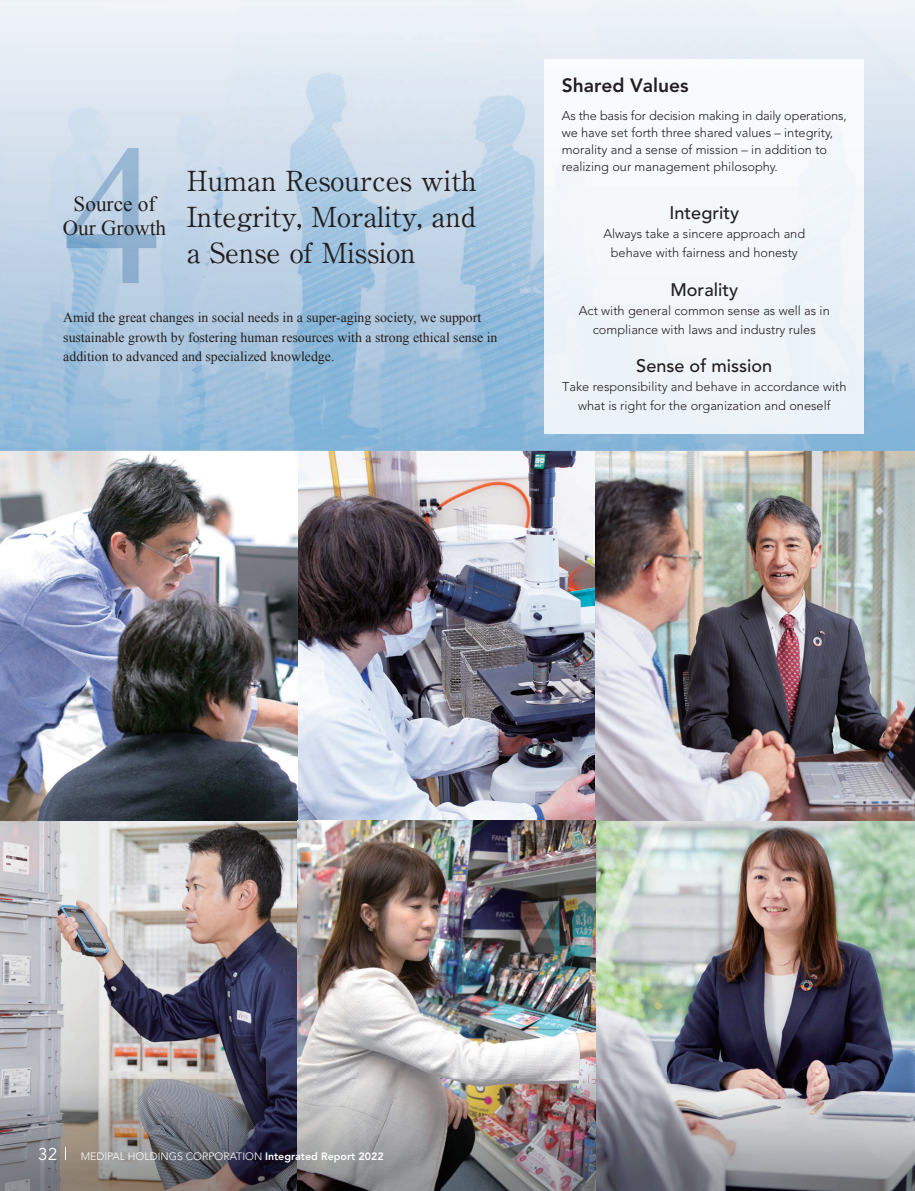
<style>
.page{position:relative;width:915px;height:1191px;background:#fff}
.page>*{position:absolute;margin:0;border:0;box-sizing:border-box;transform-origin:0 0}
.t1{font:27.6px/36.2px "A1 Mincho Std Bold 90 pv RKSJ H";color:#231f20;text-align:justify}
.t2{font:21.3px/23.4px "Times New Roman";color:#231f20;text-align:center}
.t3{font:800 19.2px "Avenir LT Std";color:#231f20}
.t4{font:500 18px "Avenir LT Std";color:#231f20}
.t5{font:16.95px "Avenir LT Std";color:#fff}
.t6{font:13.8px/19.2px "Times New Roman";color:#231f20}
.t7{font:300 12.75px/17px "Avenir LT Std";color:#231f20;text-align:center}
.t8{font:300 10.65px "Avenir LT Std";color:#fff}
.s1{font-weight:800}
</style>
<div class="page">
<img style="left:0;top:451px;width:914px;height:628px">
<img style="left:298px;top:451px;width:297px;height:370px">
<img style="left:595px;top:451px;width:319px;height:370px">
<img style="left:298px;top:821px;width:297px;height:258px">
<img style="left:0;top:0;width:591px;height:451px">
<img style="left:861px;top:98px;width:53px;height:353px">
<img style="left:591px;top:434px;width:270px;height:17px">
<img style="left:66px;top:148px;width:90px;height:135px">
<div style="left:544px;top:60px;width:319px;height:374px;background:#f3f7fa"></div>
<svg style="left:0;top:1079px;width:914px;height:111px;background:#8a888f"></svg>
<img style="left:298px;top:1079px;width:297px;height:111px">
<svg style="left:65px;top:1147px;width:1px;height:13px"></svg>
<h2 class="t2" style="left:63px;top:192px;width:105px">Source of<br>Our Growth</h2>
<h1 class="t1" style="left:187px;top:166px;width:291px">Human Resources with Integrity, Morality, and a Sense of Mission</h1>
<p class="t6" style="left:63px;top:308px;width:435px">Amid the great changes in social needs in a super-aging society, we support sustainable growth by fostering human resources with a strong ethical sense in addition to advanced and specialized knowledge.</p>
<h3 class="t3" style="left:561px;top:76px;width:128px">Shared Values</h3>
<p class="t7" style="left:561px;top:108px;width:286px;text-align:left">As the basis for decision making in daily operations, we have set forth three shared values – integrity, morality and a sense of mission – in addition to realizing our management philosophy.</p>
<h3 class="t4" style="left:669px;top:204px;width:71px">Integrity</h3>
<p class="t7" style="left:603px;top:225px;width:203px;line-height:19.2px">Always take a sincere approach and behave with fairness and honesty</p>
<h3 class="t4" style="left:670px;top:281px;width:69px">Morality</h3>
<p class="t7" style="left:578px;top:301px;width:252px;line-height:19.2px">Act with general common sense as well as in compliance with laws and industry rules</p>
<h3 class="t4" style="left:636px;top:357px;width:137px">Sense of mission</h3>
<p class="t7" style="left:562px;top:378px;width:286px;line-height:19.2px">Take responsibility and behave in accordance with what is right for the organization and oneself</p>
<h3 class="t5" style="left:38px;top:1148px;width:20px">32</h3>
<p class="t8" style="left:81px;top:1151px;width:304px">MEDIPAL HOLDINGS CORPORATION <span class="s1">Integrated Report 2022</span></p>
</div>
